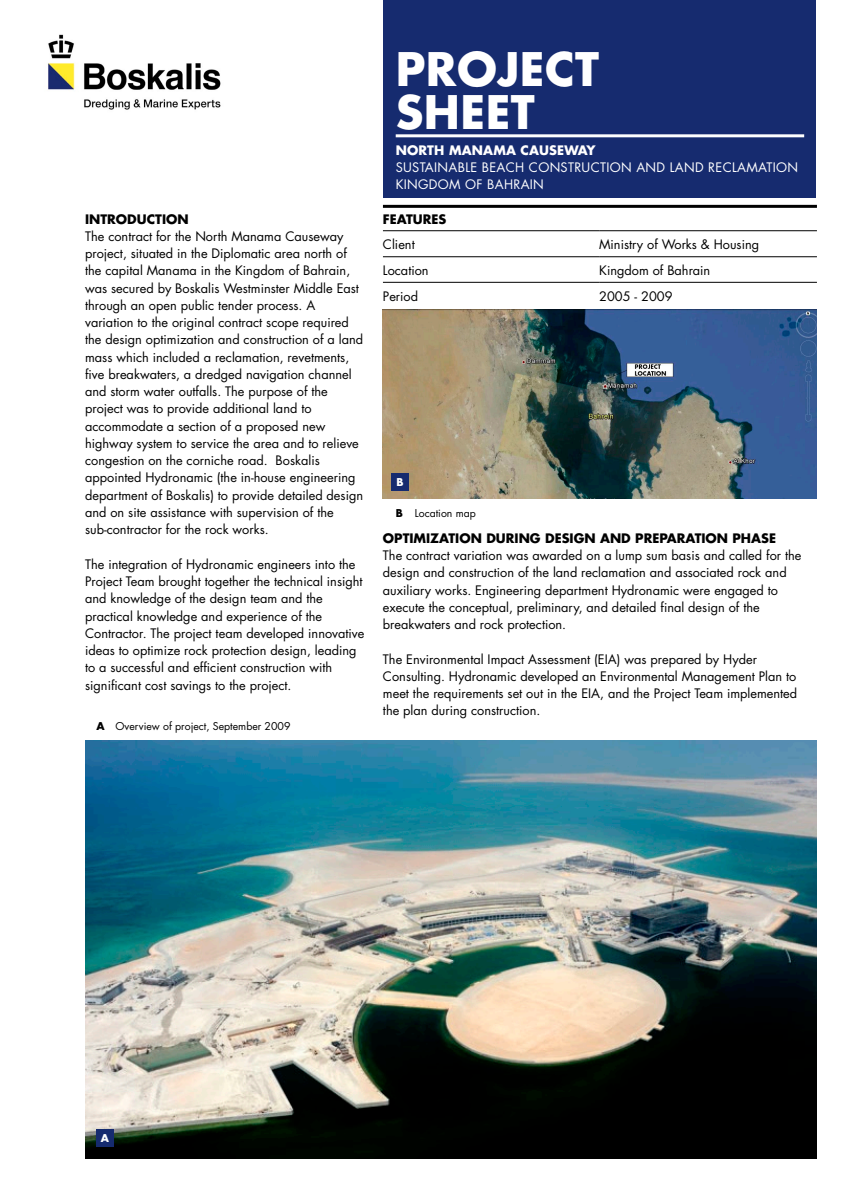
<style>
.page{position:relative;width:851px;height:1191px;background:#fff}
.page>*{position:absolute;margin:0;border:0;box-sizing:border-box;transform-origin:0 0}
._000_BOS_Heading_1{font:700 45px/43.2px "Futura Std";letter-spacing:.01em;color:#fff}
._000_BOS_Body{font:12.75px/17.2px "Futura Std";color:#000}
._000_BOS_Body_Subhea{font:700 12.75px "Futura Std";color:#000}
._000_BOS_Subheading{font:12.75px "Futura Std";letter-spacing:.025em;color:#fff}
._000_BOS_Subheading-2{font:700 12.75px "Futura Std";letter-spacing:.01em;color:#fff}
._000_BOS_Photocredit{font:10.5px "Futura Std";color:#000}
.t1{font:700 10.5px "Futura Std";color:#fff}
.s1{font-weight:700}
</style>
<div class="page">
<img style="left:48px;top:34px;width:173px;height:76px">
<img style="left:85px;top:740px;width:731px;height:418px">
<div style="left:96px;top:1129px;width:17px;height:17px;background:#162b6f"></div>
<div style="left:383px;top:0;width:432px;height:198px;background:#162b6f"></div>
<hr style="left:395px;top:134px;width:409px;height:3px;background:#fff">
<hr style="left:383px;top:205px;width:433px;height:3px;background:#000">
<hr style="left:383px;top:256px;width:216px;height:1px;background:#000">
<hr style="left:383px;top:230px;width:216px;height:1px;background:#000">
<hr style="left:599px;top:230px;width:217px;height:1px;background:#000">
<hr style="left:383px;top:282px;width:216px;height:1px;background:#000">
<hr style="left:599px;top:282px;width:217px;height:1px;background:#000">
<hr style="left:383px;top:309px;width:216px;height:1px;background:#000">
<hr style="left:599px;top:309px;width:217px;height:1px;background:#000">
<hr style="left:599px;top:256px;width:217px;height:1px;background:#000">
<img style="left:383px;top:310px;width:433px;height:189px">
<div style="left:391px;top:474px;width:17px;height:17px;background:#162b6f"></div>
<p class="_000_BOS_Body_Subhea" style="left:85px;top:210px;width:105px">INTRODUCTION</p>
<p class="_000_BOS_Body" style="left:85px;top:228px;width:279px">The contract for the North Manama Causeway project, situated in the Diplomatic area north of the capital Manama in the Kingdom of Bahrain, was secured by Boskalis Westminster Middle East through an open public tender process. A variation to the original contract scope required the design optimization and construction of a land mass which included a reclamation, revetments, five breakwaters, a dredged navigation channel and storm water outfalls. The purpose of the project was to provide additional land to accommodate a section of a proposed new highway system to service the area and to relieve congestion on the corniche road. Boskalis appointed Hydronamic (the in-house engineering department of Boskalis) to provide detailed design and on site assistance with supervision of the sub-contractor for the rock works.</p>
<p class="_000_BOS_Body" style="left:85px;top:555px;width:281px">The integration of Hydronamic engineers into the Project Team brought together the technical insight and knowledge of the design team and the practical knowledge and experience of the Contractor. The project team developed innovative ideas to optimize rock protection design, leading to a successful and efficient construction with significant cost savings to the project.</p>
<p class="_000_BOS_Photocredit" style="left:96px;top:719px;width:195px"><span class="s1">A</span> Overview of project, September 2009</p>
<p class="_000_BOS_Heading_1" style="left:395px;top:46px;width:205px">PROJECT<br>SHEET</p>
<p class="_000_BOS_Subheading-2" style="left:395px;top:141px;width:201px">NORTH MANAMA CAUSEWAY</p>
<p class="_000_BOS_Subheading" style="left:395px;top:159px;width:404px">SUSTAINABLE BEACH CONSTRUCTION AND LAND RECLAMATION</p>
<p class="_000_BOS_Subheading" style="left:395px;top:176px;width:150px">KINGDOM OF BAHRAIN</p>
<p class="_000_BOS_Body_Subhea" style="left:383px;top:210px;width:65px">FEATURES</p>
<p class="_000_BOS_Body" style="left:383px;top:236px;width:33px">Client</p>
<p class="_000_BOS_Body" style="left:599px;top:236px;width:161px">Ministry of Works &amp; Housing</p>
<p class="_000_BOS_Body" style="left:383px;top:262px;width:47px">Location</p>
<p class="_000_BOS_Body" style="left:599px;top:262px;width:113px">Kingdom of Bahrain</p>
<p class="_000_BOS_Body" style="left:383px;top:288px;width:37px">Period</p>
<p class="_000_BOS_Body" style="left:599px;top:288px;width:75px">2005 - 2009</p>
<p class="t1" style="left:396px;top:475px;width:9px">B</p>
<p class="_000_BOS_Photocredit" style="left:395px;top:506px;width:82px"><span class="s1">B</span> Location map</p>
<p class="_000_BOS_Body_Subhea" style="left:383px;top:529px;width:394px">OPTIMIZATION DURING DESIGN AND PREPARATION PHASE</p>
<p class="_000_BOS_Body" style="left:383px;top:547px;width:420px">The contract variation was awarded on a lump sum basis and called for the design and construction of the land reclamation and associated rock and auxiliary works. Engineering department Hydronamic were engaged to execute the conceptual, preliminary, and detailed final design of the breakwaters and rock protection.</p>
<p class="_000_BOS_Body" style="left:383px;top:650px;width:416px">The Environmental Impact Assessment (EIA) was prepared by Hyder Consulting. Hydronamic developed an Environmental Management Plan to meet the requirements set out in the EIA, and the Project Team implemented the plan during construction.</p>
<p class="t1" style="left:101px;top:1131px;width:10px">A</p>
</div>
